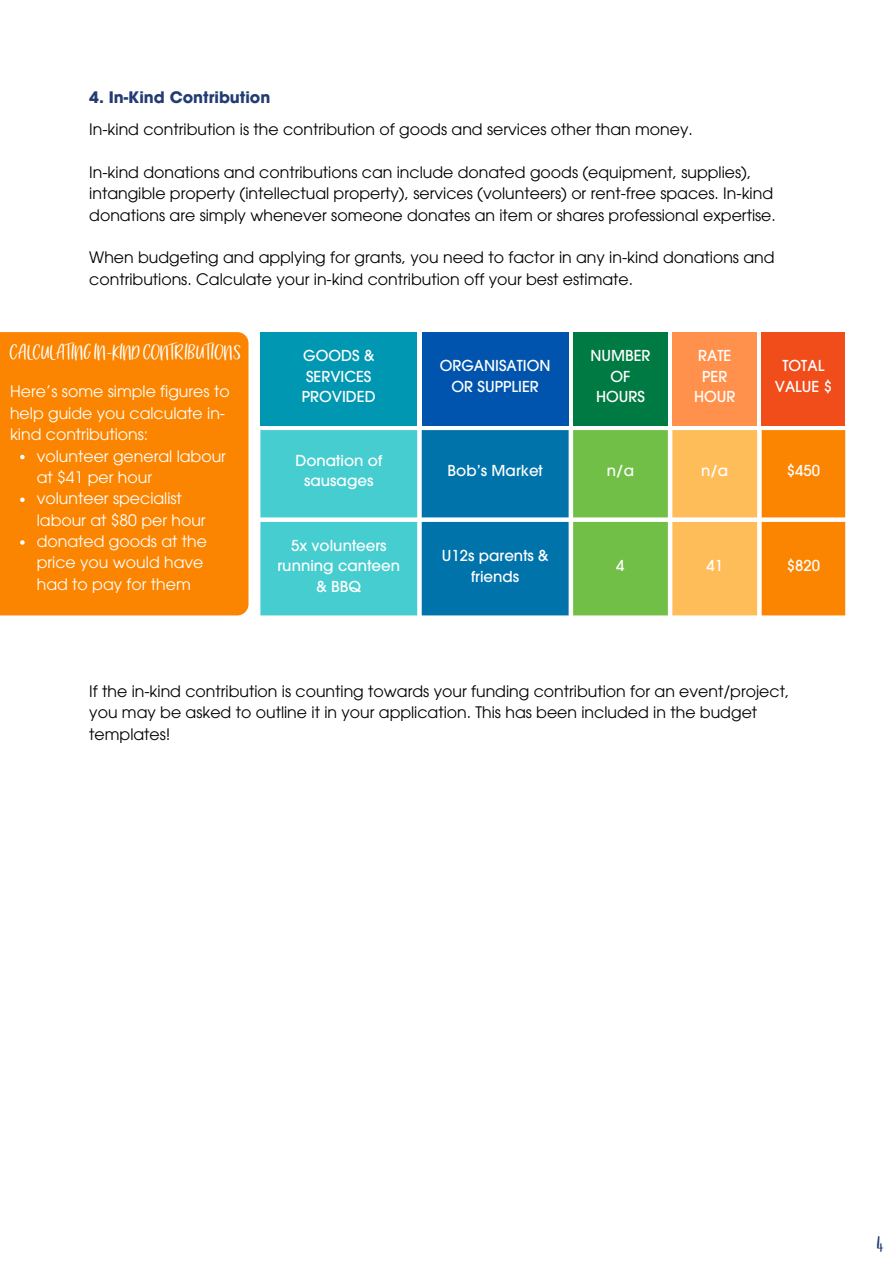
<style>
.page{position:relative;width:893px;height:1264px;background:#fff}
.page>*{position:absolute;margin:0;border:0;box-sizing:border-box;transform-origin:0 0}
.t1{font:30px "Market Saturday";color:#223b72}
.t2{font:22.5px "Market Saturday";color:#fff}
.t3{font:15.75px/21.3px "Avant Garde LT";color:#000}
.t4{font:15.75px/21.3px "Avant Garde LT";color:#fff}
.t5{font:700 15.75px "Avant Garde LT";color:#223b72}
.t6{font:500 15px/20.2px "ITC Avant Garde Pro";color:#fff;text-align:center}
</style>
<div class="page">
<div style="left:260px;top:332px;width:157px;height:93px;background:#0097b2"></div>
<div style="left:421px;top:332px;width:147px;height:93px;background:#0054ad"></div>
<div style="left:573px;top:332px;width:94px;height:93px;background:#007a43"></div>
<div style="left:672px;top:332px;width:85px;height:93px;background:#ff914d"></div>
<div style="left:761px;top:332px;width:84px;height:93px;background:#f14d1a"></div>
<svg style="left:260px;top:430px;width:585px;height:185px;background:#75a983"></svg>
<div style="left:0;top:332px;width:248px;height:283px;background:#fb8500"></div>
<svg style="left:20px;top:455px;width:5px;height:4px"></svg>
<svg style="left:20px;top:497px;width:5px;height:5px"></svg>
<svg style="left:20px;top:540px;width:5px;height:5px"></svg>
<p class="t5" style="left:89px;top:87px;width:182px">4. In-Kind Contribution</p>
<p class="t3" style="left:89px;top:119px;width:605px">In-kind contribution is the contribution of goods and services other than money.</p>
<p class="t3" style="left:89px;top:161px;width:688px">In-kind donations and contributions can include donated goods (equipment, supplies), intangible property (intellectual property), services (volunteers) or rent-free spaces. In-kind donations are simply whenever someone donates an item or shares professional expertise.</p>
<p class="t3" style="left:89px;top:247px;width:686px">When budgeting and applying for grants, you need to factor in any in-kind donations and contributions. Calculate your in-kind contribution off your best estimate.</p>
<p class="t2" style="left:10px;top:342px;width:233px">CALCULATING IN-KIND CONTRIBUTIONS</p>
<p class="t4" style="left:10px;top:381px;width:221px">Here’s some simple figures to help guide you calculate in&shy;kind contributions:</p>
<p class="t4" style="left:37px;top:445px;width:191px">volunteer general labour at $41 per hour</p>
<p class="t4" style="left:37px;top:488px;width:170px">volunteer specialist labour at $80 per hour</p>
<p class="t4" style="left:37px;top:530px;width:172px">donated goods at the price you would have had to pay for them</p>
<p class="t6" style="left:302px;top:347px;width:75px;text-align:left">GOODS &amp;<br>SERVICES<br>PROVIDED</p>
<p class="t6" style="left:440px;top:358px;width:112px">ORGANISATION<br>OR SUPPLIER</p>
<p class="t6" style="left:590px;top:347px;width:62px">NUMBER<br>OF<br>HOURS</p>
<p class="t6" style="left:694px;top:347px;width:43px">RATE<br>PER<br>HOUR</p>
<p class="t6" style="left:774px;top:358px;width:59px">TOTAL<br>VALUE $</p>
<p class="t6" style="left:295px;top:452px;width:88px">Donation of sausages</p>
<p class="t6" style="left:447px;top:462px;width:97px">Bob’s Market</p>
<p class="t6" style="left:606px;top:462px;width:29px">n/a</p>
<p class="t6" style="left:701px;top:462px;width:29px">n/a</p>
<p class="t6" style="left:786px;top:462px;width:35px">$450</p>
<p class="t6" style="left:277px;top:537px;width:124px">5x volunteers running canteen &amp; BBQ</p>
<p class="t6" style="left:442px;top:547px;width:108px">U12s parents &amp; friends</p>
<p class="t6" style="left:616px;top:557px;width:10px">4</p>
<p class="t6" style="left:706px;top:557px;width:18px">41</p>
<p class="t6" style="left:786px;top:557px;width:35px">$820</p>
<p class="t3" style="left:89px;top:680px;width:701px">If the in-kind contribution is counting towards your funding contribution for an event/project, you may be asked to outline it in your application. This has been included in the budget templates!</p>
<p class="t1" style="left:876px;top:1226px;width:9px">4</p>
</div>
